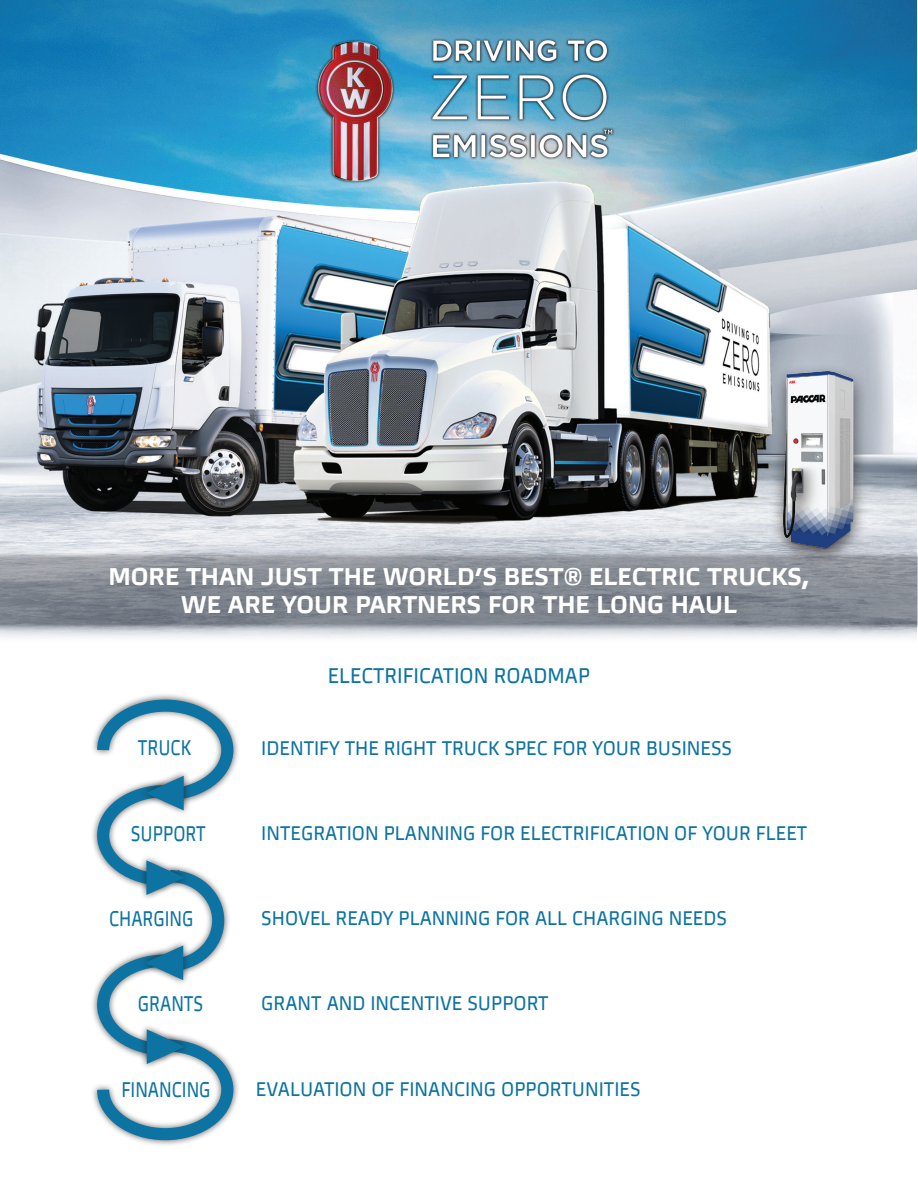
<style>
.page{position:relative;width:918px;height:1188px;background:#fff}
.page>*{position:absolute;margin:0;border:0;box-sizing:border-box;transform-origin:0 0}
.t1{font:700 24px/28.8px "Kenworth Sans";color:#fff;text-align:center}
.t2{font:21px "Kenworth Sans";color:#0c73a2;scale:.78 1}
.t3{font:21px "Kenworth Sans";color:#0c73a2;scale:.91 1}
.t4{font:19.5px "Kenworth Sans";color:#0c73a2;scale:.91 1}
</style>
<div class="page">
<img style="left:0;top:0;width:916px;height:638px">
<img style="left:425px;top:38px;width:192px;height:123px">
<img style="left:311px;top:38px;width:86px;height:147px">
<svg style="left:92px;top:694px;width:146px;height:451px"></svg>
<div style="left:768px;top:363px;width:100px;height:205px;background:#231f20;opacity:.75"></div>
<img style="left:781px;top:369px;width:74px;height:179px">
<svg style="left:0;top:551px;width:918px;height:80px;background:#8b9099"></svg>
<p class="t1" style="left:108px;top:561px;width:703px">MORE THAN JUST THE WORLD’S BEST® ELECTRIC TRUCKS,<br>WE ARE YOUR PARTNERS FOR THE LONG HAUL</p>
<p class="t3" style="left:328px;top:662px;width:290px">ELECTRIFICATION ROADMAP</p>
<p class="t2" style="left:138px;top:734px;width:70px">TRUCK</p>
<p class="t4" style="left:261px;top:736px;width:519px">IDENTIFY THE RIGHT TRUCK SPEC FOR YOUR BUSINESS</p>
<p class="t2" style="left:131px;top:820px;width:98px">SUPPORT</p>
<p class="t4" style="left:261px;top:821px;width:602px">INTEGRATION PLANNING FOR ELECTRIFICATION OF YOUR FLEET</p>
<p class="t2" style="left:109px;top:905px;width:110px">CHARGING</p>
<p class="t4" style="left:261px;top:906px;width:513px">SHOVEL READY PLANNING FOR ALL CHARGING NEEDS</p>
<p class="t2" style="left:138px;top:990px;width:85px">GRANTS</p>
<p class="t4" style="left:261px;top:991px;width:317px">GRANT AND INCENTIVE SUPPORT</p>
<p class="t2" style="left:121px;top:1075px;width:116px">FINANCING</p>
<p class="t4" style="left:256px;top:1076px;width:424px">EVALUATION OF FINANCING OPPORTUNITIES</p>
</div>
